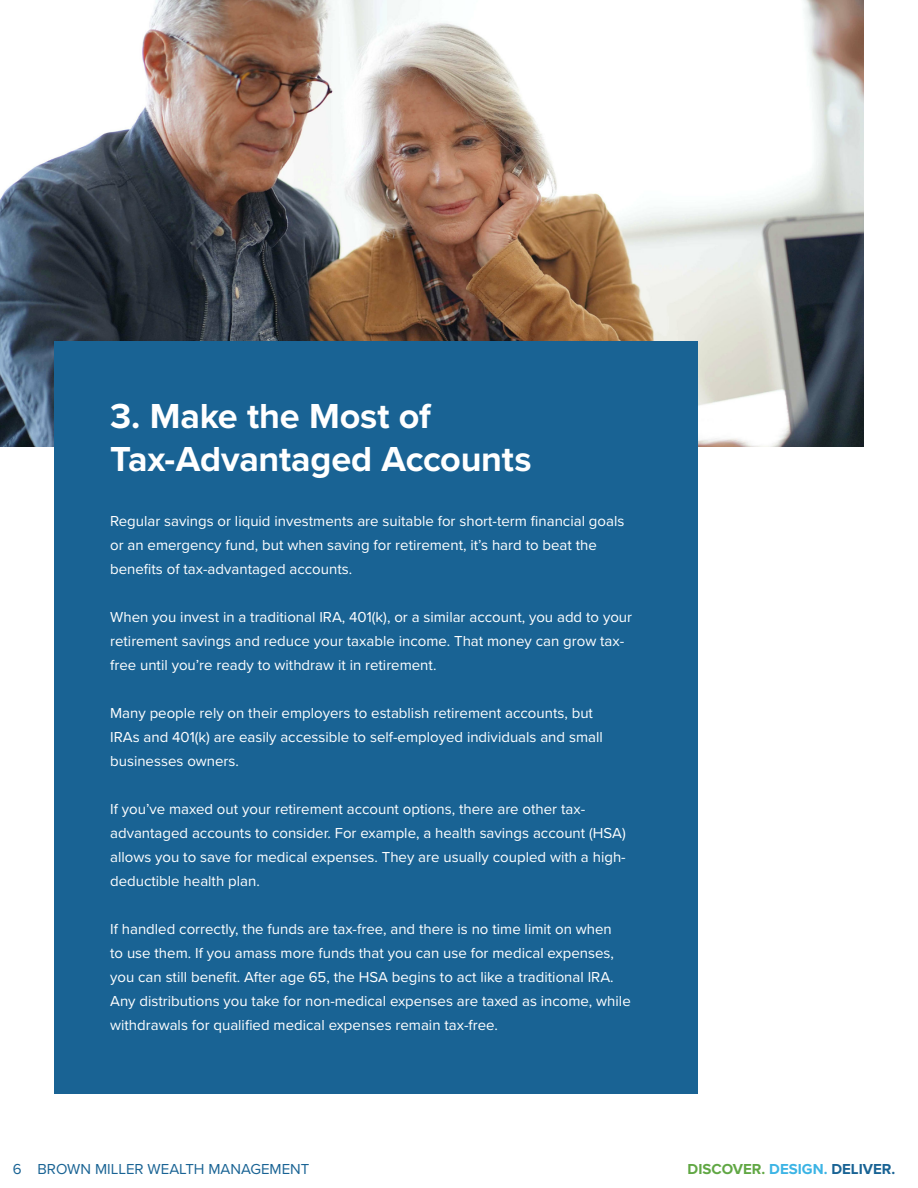
<style>
.page{position:relative;width:918px;height:1188px;background:#fff}
.page>*{position:absolute;margin:0;border:0;box-sizing:border-box;transform-origin:0 0}
.t1{font:700 36px/43.2px "Proxima Nova";letter-spacing:-.005em;color:#fff}
.t2{font:15px/24px "Proxima Nova";color:#fff}
.t3{font:15px "Proxima Nova";color:#196394}
.t4{font:700 15px "Proxima Nova";color:#61a744}
.s1{color:#3cb4e5}
.s2{color:#196394}
</style>
<div class="page">
<img style="left:0;top:0;width:864px;height:447px">
<div style="left:54px;top:341px;width:644px;height:753px;background:#196394"></div>
<p class="t1" style="left:110px;top:394px;width:423px">3. Make the Most of<br>Tax-Advantaged Accounts</p>
<p class="t2" style="left:110px;top:508px;width:516px">Regular savings or liquid investments are suitable for short-term financial goals or an emergency fund, but when saving for retirement, it’s hard to beat the benefits of tax-advantaged accounts.</p>
<p class="t2" style="left:110px;top:604px;width:524px">When you invest in a traditional IRA, 401(k), or a similar account, you add to your retirement savings and reduce your taxable income. That money can grow tax&shy;free until you’re ready to withdraw it in retirement.</p>
<p class="t2" style="left:110px;top:700px;width:494px">Many people rely on their employers to establish retirement accounts, but<br>IRAs and 401(k) are easily accessible to self-employed individuals and small businesses owners.</p>
<p class="t2" style="left:110px;top:796px;width:517px">If you’ve maxed out your retirement account options, there are other tax&shy;advantaged accounts to consider. For example, a health savings account (HSA) allows you to save for medical expenses. They are usually coupled with a high&shy;deductible health plan.</p>
<p class="t2" style="left:110px;top:916px;width:522px">If handled correctly, the funds are tax-free, and there is no time limit on when<br>to use them. If you amass more funds that you can use for medical expenses, you can still benefit. After age 65, the HSA begins to act like a traditional IRA.<br>Any distributions you take for non-medical expenses are taxed as income, while withdrawals for qualified medical expenses remain tax-free.</p>
<p class="t3" style="left:13px;top:1158px;width:298px">6 BROWN MILLER WEALTH MANAGEMENT</p>
<p class="t4" style="left:688px;top:1158px;width:209px">DISCOVER. <span class="s1">DESIGN.</span> <span class="s2">DELIVER.</span></p>
</div>
